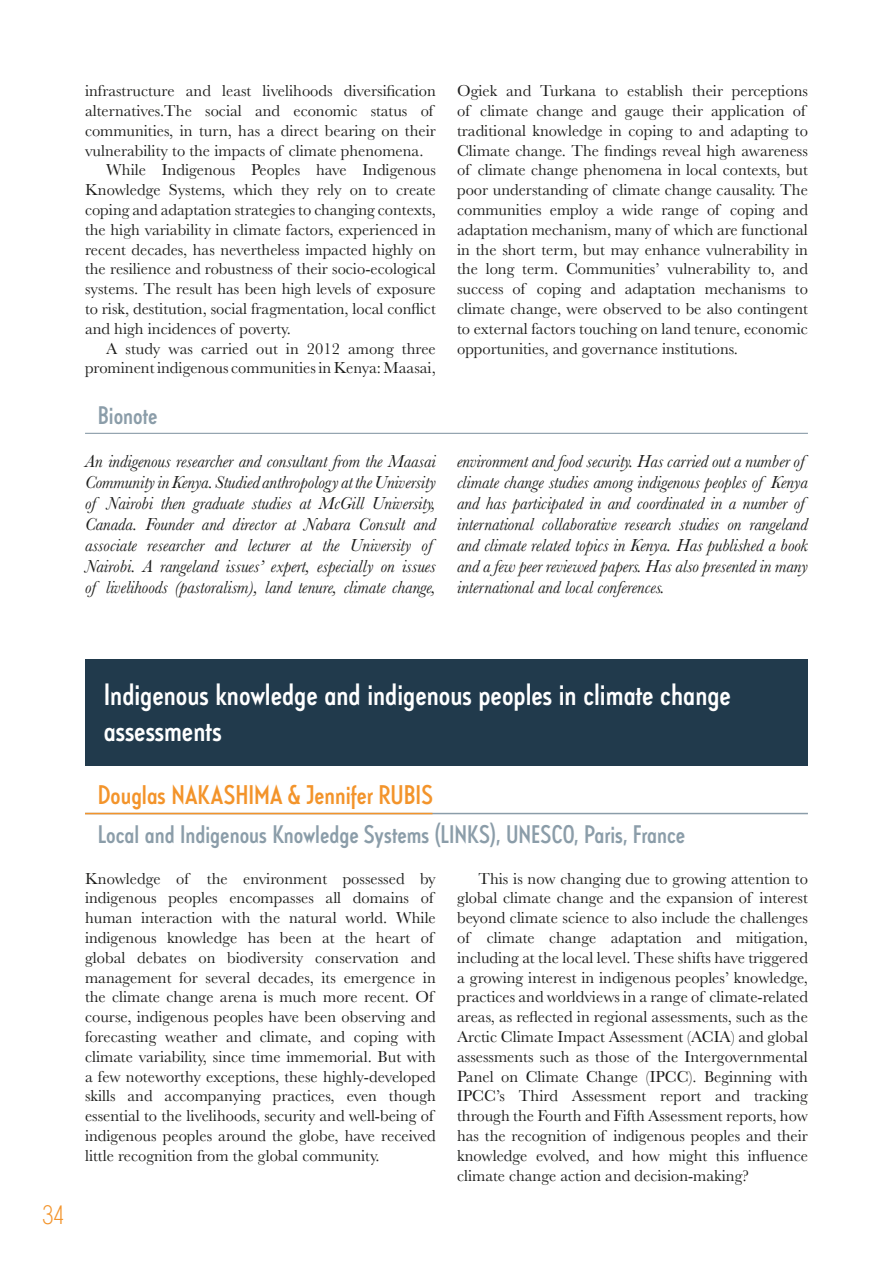
<style>
.page{position:relative;width:893px;height:1263px;background:#fff}
.page>*{position:absolute;margin:0;border:0;box-sizing:border-box;transform-origin:0 0}
.t1{font:500 condensed 30px/36px "Guildford Pro";color:#fff}
.t2{font:300 condensed 27px "Guildford Pro";color:#f3942b}
.t3{font:500 condensed 26.25px "Guildford Pro";color:#f3942b}
.t4{font:500 condensed 24.75px "Guildford Pro";color:#8b9da9}
.t5{font:italic 18px/21px "Baskerville";letter-spacing:-.005em;color:#1d1d1b}
.t6{font:16.5px/19.8px "Baskerville";color:#1d1d1b}
</style>
<div class="page">
<hr style="left:85px;top:433px;width:723px;height:1px;background:#8b9da9">
<hr style="left:85px;top:813px;width:723px;height:1px;background:#8b9da9">
<hr style="left:85px;top:813px;width:347px;height:1px;background:#f3942b">
<div style="left:85px;top:659px;width:723px;height:106px;background:#213a4c"></div>
<p class="t6" style="left:85px;top:81px;width:352px">infrastructure and least livelihoods diversification</p>
<p class="t6" style="left:85px;top:101px;width:350px">alternatives.The social and economic status of</p>
<p class="t6" style="left:85px;top:121px;width:352px">communities, in turn, has a direct bearing on their</p>
<p class="t6" style="left:85px;top:141px;width:340px">vulnerability to the impacts of climate phenomena.</p>
<p class="t6" style="left:106px;top:160px;width:331px">While Indigenous Peoples have Indigenous</p>
<p class="t6" style="left:85px;top:180px;width:352px">Knowledge Systems, which they rely on to create</p>
<p class="t6" style="left:85px;top:200px;width:352px">coping and adaptation strategies to changing contexts,</p>
<p class="t6" style="left:85px;top:220px;width:352px">the high variability in climate factors, experienced in</p>
<p class="t6" style="left:85px;top:240px;width:352px">recent decades, has nevertheless impacted highly on</p>
<p class="t6" style="left:85px;top:259px;width:352px">the resilience and robustness of their socio-ecological</p>
<p class="t6" style="left:85px;top:279px;width:352px">systems. The result has been high levels of exposure</p>
<p class="t6" style="left:85px;top:299px;width:352px">to risk, destitution, social fragmentation, local conflict</p>
<p class="t6" style="left:85px;top:319px;width:207px">and high incidences of poverty.</p>
<p class="t6" style="left:106px;top:339px;width:331px">A study was carried out in 2012 among three</p>
<p class="t6" style="left:85px;top:358px;width:352px">prominent indigenous communities in Kenya: Maasai,</p>
<p class="t6" style="left:457px;top:81px;width:352px">Ogiek and Turkana to establish their perceptions of climate change and gauge their application of traditional knowledge in coping to and adapting to Climate change. The findings reveal high awareness of climate change phenomena in local contexts, but poor understanding of climate change causality. The communities employ a wide range of coping and adaptation mechanism, many of which are functional in the short term, but may enhance vulnerability in the long term. Communities’ vulnerability to, and success of coping and adaptation mechanisms to climate change, were observed to be also contingent to external factors touching on land tenure, economic opportunities, and governance institutions.</p>
<h3 class="t4" style="left:98px;top:400px;width:61px">Bionote</h3>
<p class="t5" style="left:85px;top:450px;width:352px">An indigenous researcher and consultant from the Maasai Community in Kenya. Studied anthropology at the University of Nairobi then graduate studies at McGill University, Canada. Founder and director at Nabara Consult and associate researcher and lecturer at the University of Nairobi. A rangeland issues’ expert, especially on issues of livelihoods (pastoralism), land tenure, climate change,</p>
<p class="t5" style="left:457px;top:450px;width:352px">environment and food security. Has carried out a number of climate change studies among indigenous peoples of Kenya and has participated in and coordinated in a number of international collaborative research studies on rangeland and climate related topics in Kenya. Has published a book and a few peer reviewed papers. Has also presented in many international and local conferences.</p>
<h2 class="t2" style="left:43px;top:1197px;width:23px">34</h2>
<h1 class="t1" style="left:104px;top:677px;width:629px">Indigenous knowledge and indigenous peoples in climate change assessments</h1>
<h3 class="t3" style="left:98px;top:778px;width:337px">Douglas NAKASHIMA &amp; Jennifer RUBIS</h3>
<h3 class="t4" style="left:98px;top:818px;width:589px">Local and Indigenous Knowledge Systems (LINKS), UNESCO, Paris, France</h3>
<p class="t6" style="left:85px;top:868px;width:352px">Knowledge of the environment possessed by indigenous peoples encompasses all domains of human interaction with the natural world. While indigenous knowledge has been at the heart of global debates on biodiversity conservation and management for several decades, its emergence in the climate change arena is much more recent. Of course, indigenous peoples have been observing and forecasting weather and climate, and coping with climate variability, since time immemorial. But with a few noteworthy exceptions, these highly-developed skills and accompanying practices, even though essential to the livelihoods, security and well-being of indigenous peoples around the globe, have received little recognition from the global community.</p>
<p class="t6" style="left:457px;top:868px;width:352px;text-align:justify;text-indent:21px">This is now changing due to growing attention to global climate change and the expansion of interest beyond climate science to also include the challenges of climate change adaptation and mitigation, including at the local level. These shifts have triggered a growing interest in indigenous peoples’ knowledge, practices and worldviews in a range of climate-related areas, as reflected in regional assessments, such as the Arctic Climate Impact Assessment (ACIA) and global assessments such as those of the Intergovernmental Panel on Climate Change (IPCC). Beginning with IPCC’s Third Assessment report and tracking through the Fourth and Fifth Assessment reports, how has the recognition of indigenous peoples and their knowledge evolved, and how might this influence climate change action and decision-making?</p>
</div>
